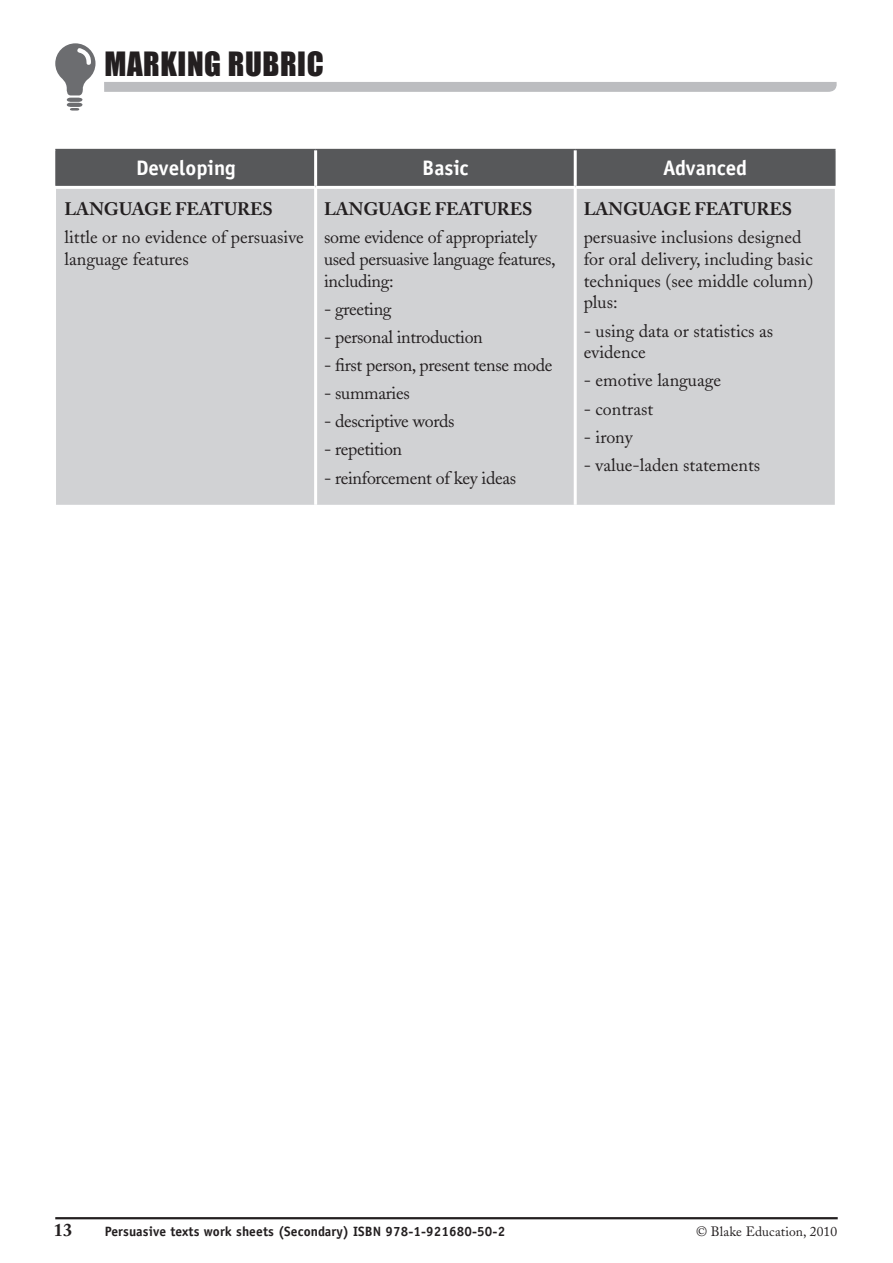
<style>
.page{position:relative;width:893px;height:1263px;background:#fff}
.page>*{position:absolute;margin:0;border:0;box-sizing:border-box;transform-origin:0 0}
.t1{font:30.75px "Impact";letter-spacing:.02em;color:#231f20}
.t2{font:700 21px "Officina Sans LT";color:#fff}
.t3{font:18px/21.8px "Adobe Caslon";color:#231f20}
.t4{font:18px/21.8px "Adobe Caslon";letter-spacing:-.02em;color:#231f20}
.t5{font:700 18px "Adobe Caslon";color:#231f20}
.t6{font:700 13.5px "Officina Sans LT";letter-spacing:.01em;color:#231f20}
.t7{font:13.5px "Adobe Caslon";letter-spacing:.01em;color:#231f20}
</style>
<div class="page">
<hr style="left:55px;top:1217px;width:783px;height:2px;background:#231f20">
<svg style="left:104px;top:82px;width:733px;height:10px;background:#bdbec0"></svg>
<svg style="left:55px;top:43px;width:41px;height:68px"></svg>
<div style="left:56px;top:189px;width:779px;height:316px;background:#d1d2d4"></div>
<hr style="left:314px;top:180px;width:3px;height:325px;background:#fff">
<hr style="left:574px;top:180px;width:3px;height:325px;background:#fff">
<div style="left:57px;top:150px;width:777px;height:36px;background:#57585a"></div>
<hr style="left:55px;top:149px;width:261px;height:1px;background:#57585a">
<hr style="left:55px;top:150px;width:2px;height:36px;background:#57585a">
<hr style="left:316px;top:149px;width:259px;height:1px;background:#57585a">
<hr style="left:575px;top:149px;width:261px;height:1px;background:#57585a">
<hr style="left:834px;top:150px;width:2px;height:36px;background:#57585a">
<hr style="left:314px;top:150px;width:3px;height:36px;background:#fff">
<hr style="left:574px;top:150px;width:3px;height:36px;background:#fff">
<h1 class="t1" style="left:104px;top:45px;width:221px">MARKING RUBRIC</h1>
<p class="t2" style="left:136px;top:154px;width:101px">Developing</p>
<p class="t2" style="left:422px;top:154px;width:48px">Basic</p>
<p class="t2" style="left:663px;top:154px;width:86px">Advanced</p>
<p class="t5" style="left:65px;top:198px;width:210px">LANGUAGE FEATURES</p>
<p class="t3" style="left:65px;top:226px;width:241px">little or no evidence of persuasive language features</p>
<p class="t5" style="left:324px;top:198px;width:210px">LANGUAGE FEATURES</p>
<p class="t4" style="left:324px;top:226px;width:233px">some evidence of appropriately used persuasive language features, including:</p>
<p class="t4" style="left:324px;top:298px;width:69px">- greeting</p>
<p class="t4" style="left:324px;top:326px;width:160px">- personal introduction</p>
<p class="t4" style="left:324px;top:354px;width:230px">- first person, present tense mode</p>
<p class="t4" style="left:324px;top:382px;width:87px">- summaries</p>
<p class="t4" style="left:324px;top:411px;width:132px">- descriptive words</p>
<p class="t4" style="left:324px;top:439px;width:79px">- repetition</p>
<p class="t4" style="left:324px;top:467px;width:193px">- reinforcement of key ideas</p>
<p class="t5" style="left:584px;top:198px;width:210px">LANGUAGE FEATURES</p>
<p class="t3" style="left:584px;top:226px;width:231px">persuasive inclusions designed for oral delivery, including basic techniques (see middle column) plus:</p>
<p class="t3" style="left:584px;top:320px;width:191px">- using data or statistics as evidence</p>
<p class="t3" style="left:584px;top:370px;width:139px">- emotive language</p>
<p class="t3" style="left:584px;top:398px;width:71px">- contrast</p>
<p class="t3" style="left:584px;top:426px;width:50px">- irony</p>
<p class="t3" style="left:584px;top:454px;width:178px">- value-laden statements</p>
<p class="t5" style="left:54px;top:1219px;width:20px">13</p>
<p class="t6" style="left:105px;top:1223px;width:402px">Persuasive texts work sheets (Secondary) ISBN 978-1-921680-50-2</p>
<p class="t7" style="left:696px;top:1224px;width:143px">© Blake Education, 2010</p>
</div>
